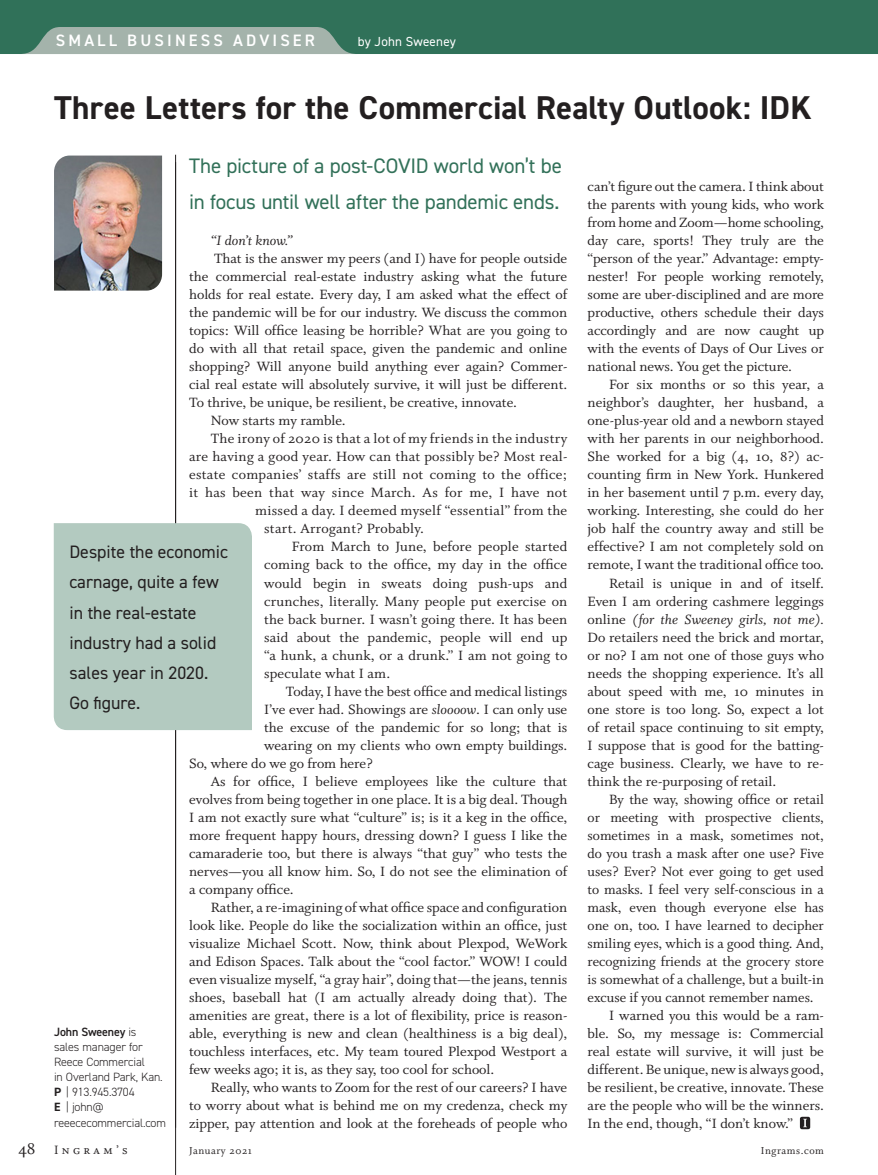
<style>
.page{position:relative;width:878px;height:1175px;background:#fff}
.page>*{position:absolute;margin:0;border:0;box-sizing:border-box;transform-origin:0 0}
.Heading{font:700 33px "DIN2014";letter-spacing:.005em;color:#231f20}
.Sub-Headline{font:21px/36px "DIN2014";letter-spacing:-.01em;color:#327159}
.t1{font:18px/30px "DIN2014";color:#231f20}
.t2{font:18px "Whitman Roman Os F";color:#231f20}
.t3{font:600 16.5px "DIN2014";letter-spacing:.19em;color:#fff}
.Sub-Headline-2{font:15px/18px "Whitman Roman Os F";color:#231f20;text-align:justify}
.Sub-Headline-3{font:15px "Whitman Roman Os F";letter-spacing:.02em;color:#231f20}
.Sub-Headline-4{font:15px "Whitman Italic Os F";color:#231f20}
.t4{font:13.5px "Whitman Small Caps Os F";letter-spacing:.25em;color:#231f20}
.t5{font:13.2px "DIN2014";letter-spacing:.015em;color:#fff}
.t6{font:300 12px/15px "DIN2014";letter-spacing:-.01em;color:#231f20}
.t7{font:11.25px "Whitman Roman Os F";letter-spacing:.05em;color:#231f20}
.s1{font-family:"Whitman Italic Os F"}
.s2{font-weight:600}
.s3{font-weight:700}
</style>
<div class="page">
<hr style="left:175px;top:162px;width:1px;height:1012px;background:#231f20">
<div style="left:0;top:0;width:878px;height:54px;background:#307159"></div>
<svg style="left:22px;top:27px;width:333px;height:27px;background:#96aba1"></svg>
<hr style="left:175px;top:155px;width:1px;height:972px;background:#231f20">
<svg style="left:799px;top:1116px;width:11px;height:13px"></svg>
<img style="left:54px;top:155px;width:108px;height:135px">
<div style="left:54px;top:523px;width:198px;height:207px;background:#b3cac0"></div>
<p class="t3" style="left:56px;top:30px;width:260px">SMALL BUSINESS ADVISER</p>
<p class="t5" style="left:357px;top:33px;width:100px">by John Sweeney</p>
<p class="Heading" style="left:54px;top:86px;width:759px">Three Letters for the Commercial Realty Outlook: IDK</p>
<p class="Sub-Headline" style="left:189px;top:148px;width:374px">The picture of a post-COVID world won’t be in focus until well after the pandemic ends.</p>
<p class="Sub-Headline-4" style="left:211px;top:232px;width:83px">“I don’t know.”</p>
<p class="Sub-Headline-2" style="left:189px;top:250px;width:380px;text-indent:25px">That is the answer my peers (and I) have for people outside the commercial real-estate industry asking what the future holds for real estate. Every day, I am asked what the effect of the pandemic will be for our industry. We discuss the common topics: Will office leasing be horrible? What are you going to do with all that retail space, given the pandemic and online shopping? Will anyone build anything ever again? Commer&shy;cial real estate will absolutely survive, it will just be different.<br>To thrive, be unique, be resilient, be creative, innovate.</p>
<p class="Sub-Headline-2" style="left:211px;top:412px;width:136px">Now starts my ramble.</p>
<p class="Sub-Headline-3" style="left:211px;top:430px;width:358px">The irony of 2020 is that a lot of my friends in the industry</p>
<p class="Sub-Headline-3" style="left:189px;top:448px;width:380px">are having a good year. How can that possibly be? Most real-</p>
<p class="Sub-Headline-3" style="left:189px;top:466px;width:380px">estate companies’ staffs are still not coming to the office;</p>
<p class="Sub-Headline-3" style="left:189px;top:484px;width:380px">it has been that way since March. As for me, I have not</p>
<p class="Sub-Headline-3" style="left:255px;top:502px;width:314px">missed a day. I deemed myself “essential” from the</p>
<p class="Sub-Headline-3" style="left:264px;top:520px;width:161px">start. Arrogant? Probably.</p>
<p class="Sub-Headline-2" style="left:264px;top:538px;width:305px;text-indent:28px">From March to June, before people started coming back to the office, my day in the office would begin in sweats doing push-ups and crunches, literally. Many people put exercise on the back burner. I wasn’t going there. It has been said about the pandemic, people will end up “a hunk, a chunk, or a drunk.” I am not going to speculate what I am.</p>
<p class="Sub-Headline-2" style="left:286px;top:682px;width:283px">Today, I have the best office and medical listings</p>
<p class="Sub-Headline-2" style="left:264px;top:700px;width:305px">I’ve ever had. Showings are <span class="s1">sloooow</span>. I can only use</p>
<p class="Sub-Headline-2" style="left:264px;top:718px;width:305px">the excuse of the pandemic for so long; that is</p>
<p class="Sub-Headline-2" style="left:264px;top:736px;width:305px">wearing on my clients who own empty buildings.</p>
<p class="Sub-Headline-2" style="left:189px;top:754px;width:185px">So, where do we go from here?</p>
<p class="Sub-Headline-2" style="left:189px;top:772px;width:380px;text-indent:22px">As for office, I believe employees like the culture that evolves from being together in one place. It is a big deal. Though I am not exactly sure what “culture” is; is it a keg in the office, more frequent happy hours, dressing down? I guess I like the camaraderie too, but there is always “that guy” who tests the nerves—you all know him. So, I do not see the elimination of a company office.</p>
<p class="Sub-Headline-2" style="left:189px;top:898px;width:380px;text-indent:22px">Rather, a re-imagining of what office space and configuration look like. People do like the socialization within an office, just visualize Michael Scott. Now, think about Plexpod, WeWork and Edison Spaces. Talk about the “cool factor.” WOW! I could even visualize myself, “a gray hair”, doing that—the jeans, tennis shoes, baseball hat (I am actually already doing that). The amenities are great, there is a lot of flexibility, price is reason&shy;able, everything is new and clean (healthiness is a big deal), touchless interfaces, etc. My team toured Plexpod Westport a few weeks ago; it is, as they say, too cool for school.</p>
<p class="Sub-Headline-2" style="left:189px;top:1078px;width:380px;text-indent:22px">Really, who wants to Zoom for the rest of our careers? I have to worry about what is behind me on my credenza, check my zipper, pay attention and look at the foreheads of people who</p>
<p class="t1" style="left:69px;top:537px;width:160px">Despite the economic carnage, quite a few in the real-estate industry had a solid sales year in 2020.<br>Go figure.</p>
<p class="t6" style="left:54px;top:1024px;width:110px"><span class="s2">John Sweeney</span> is sales manager for<br>Reece Commercial<br>in Overland Park, Kan.</p>
<p class="t6" style="left:54px;top:1084px;width:82px"><span class="s3">P</span> | 913.945.3704</p>
<p class="t6" style="left:54px;top:1099px;width:113px"><span class="s3">E</span> | john@ reeececommercial.com</p>
<p class="Sub-Headline-2" style="left:587px;top:178px;width:238px">can’t figure out the camera. I think about the parents with young kids, who work from home and Zoom—home schooling, day care, sports! They truly are the “person of the year.” Advantage: empty&shy;nester! For people working remotely, some are uber-disciplined and are more productive, others schedule their days accordingly and are now caught up with the events of Days of Our Lives or national news. You get the picture.</p>
<p class="Sub-Headline-2" style="left:587px;top:376px;width:238px;text-indent:22px">For six months or so this year, a neighbor’s daughter, her husband, a one-plus-year old and a newborn stayed with her parents in our neighborhood.<br>She worked for a big (4, 10, 8?) ac&shy;counting firm in New York. Hunkered in her basement until 7 p.m. every day, working. Interesting, she could do her job half the country away and still be effective? I am not completely sold on remote, I want the traditional office too.</p>
<p class="Sub-Headline-2" style="left:587px;top:574px;width:238px;text-indent:22px">Retail is unique in and of itself.<br>Even I am ordering cashmere leggings online <span class="s1">(for the Sweeney girls, not me).<br></span>Do retailers need the brick and mortar, or no? I am not one of those guys who needs the shopping experience. It’s all about speed with me, 10 minutes in one store is too long. So, expect a lot of retail space continuing to sit empty, I suppose that is good for the batting&shy;cage business. Clearly, we have to re&shy;think the re-purposing of retail.</p>
<p class="Sub-Headline-2" style="left:587px;top:790px;width:238px;text-indent:22px">By the way, showing office or retail or meeting with prospective clients, sometimes in a mask, sometimes not, do you trash a mask after one use? Five uses? Ever? Not ever going to get used to masks. I feel very self-conscious in a mask, even though everyone else has one on, too. I have learned to decipher smiling eyes, which is a good thing. And, recognizing friends at the grocery store is somewhat of a challenge, but a built-in excuse if you cannot remember names.</p>
<p class="Sub-Headline-2" style="left:587px;top:1006px;width:238px;text-indent:22px">I warned you this would be a ram&shy;ble. So, my message is: Commercial real estate will survive, it will just be different. Be unique, new is always good, be resilient, be creative, innovate. These are the people who will be the winners.<br>In the end, though, “I don’t know.”</p>
<p class="t2" style="left:18px;top:1139px;width:19px">48</p>
<p class="t4" style="left:54px;top:1142px;width:75px">Ingram’s</p>
<p class="t7" style="left:189px;top:1143px;width:64px">January 2021</p>
<p class="t7" style="left:760px;top:1143px;width:65px">Ingrams.com</p>
</div>
